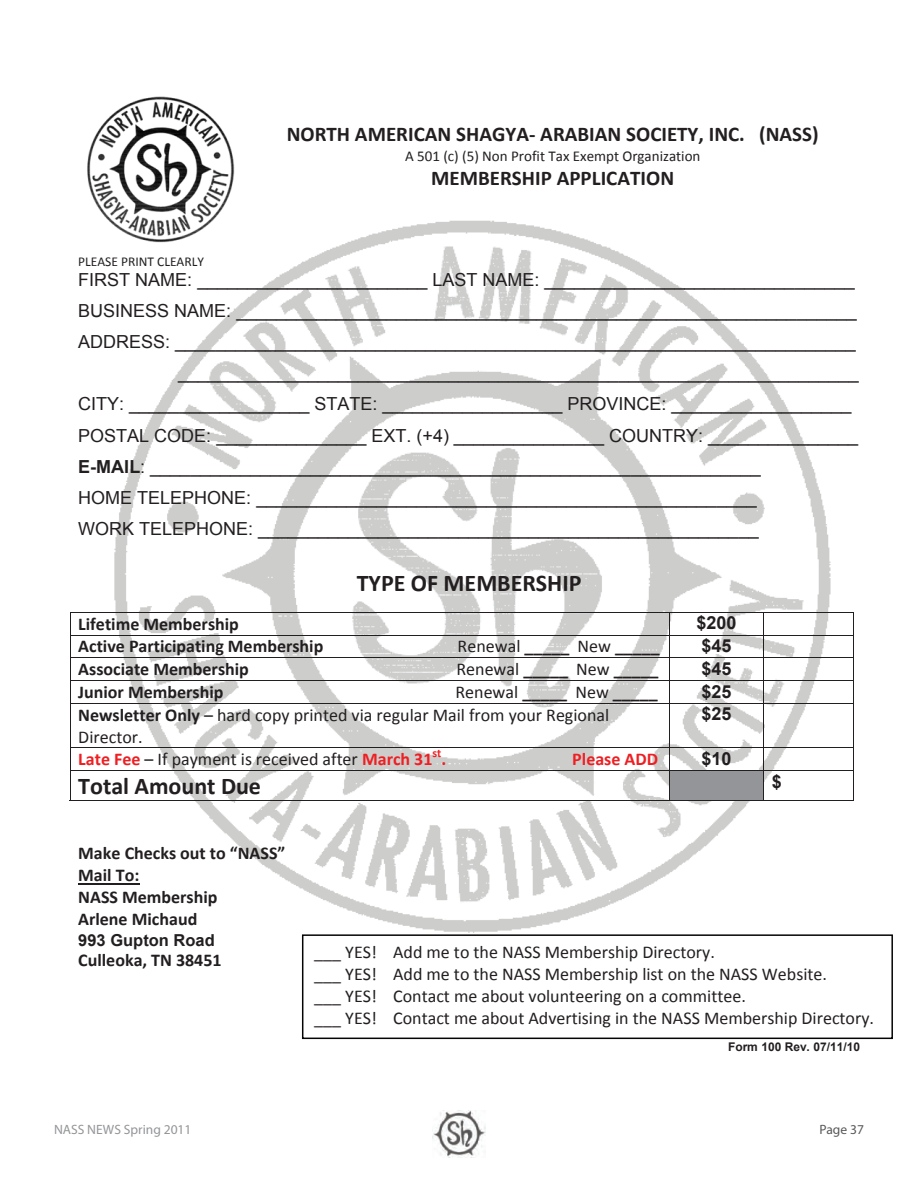
<style>
.page{position:relative;width:918px;height:1188px;background:#fff}
.page>*{position:absolute;margin:0;border:0;box-sizing:border-box;transform-origin:0 0}
.t1{font:700 24px "Calibri";color:#231f20}
.t2{font:700 21px "Calibri";color:#231f20}
.t3{font:18px "Arial";color:#231f20}
.t4{font:18px/21.9px "Calibri";color:#231f20}
.t5{font:700 18px/22px "Calibri";color:#231f20}
.t6{font:700 18px "Arial";color:#231f20}
.t7{font:700 18px "Calibri";color:#ee1f23}
.t8{font:700 16.5px "Arial";color:#231f20}
.t9{font:15px "Calibri";color:#231f20}
.t10{font:13.5px "Myriad Pro";color:#939598}
.t11{font:13.5px "Calibri";color:#231f20}
.t12{font:13.5px "Myriad Pro";color:#57585a}
.t13{font:700 12px "Arial";color:#231f20}
.t14{font:700 12px "Calibri";color:#ee1f23}
.s1{font-weight:700}
.s2{font-weight:700;color:#ee1f23}
</style>
<div class="page">
<img style="left:432px;top:1111px;width:54px;height:46px">
<img style="left:79px;top:220px;width:774px;height:727px">
<img style="left:80px;top:96px;width:160px;height:149px">
<hr style="left:78px;top:883px;width:61px;height:2px;background:#231f20">
<hr style="left:70px;top:612px;width:784px;height:1px;background:#231f20">
<hr style="left:70px;top:635px;width:784px;height:1px;background:#231f20">
<hr style="left:70px;top:657px;width:784px;height:1px;background:#231f20">
<hr style="left:70px;top:680px;width:784px;height:1px;background:#231f20">
<svg style="left:70px;top:613px;width:1px;height:90px"></svg>
<svg style="left:669px;top:613px;width:1px;height:90px"></svg>
<svg style="left:763px;top:613px;width:1px;height:90px"></svg>
<svg style="left:853px;top:613px;width:1px;height:90px"></svg>
<hr style="left:70px;top:703px;width:784px;height:1px;background:#231f20">
<hr style="left:70px;top:704px;width:1px;height:44px;background:#231f20">
<hr style="left:669px;top:704px;width:1px;height:44px;background:#231f20">
<hr style="left:763px;top:704px;width:1px;height:44px;background:#231f20">
<hr style="left:853px;top:704px;width:1px;height:44px;background:#231f20">
<hr style="left:70px;top:748px;width:784px;height:1px;background:#231f20">
<svg style="left:70px;top:749px;width:1px;height:21px"></svg>
<svg style="left:669px;top:749px;width:1px;height:21px"></svg>
<svg style="left:763px;top:749px;width:1px;height:21px"></svg>
<svg style="left:853px;top:749px;width:1px;height:21px"></svg>
<div style="left:670px;top:771px;width:93px;height:29px;background:#939598"></div>
<hr style="left:70px;top:770px;width:784px;height:1px;background:#231f20">
<hr style="left:70px;top:771px;width:1px;height:30px;background:#231f20">
<hr style="left:70px;top:800px;width:599px;height:1px;background:#231f20">
<hr style="left:669px;top:771px;width:1px;height:30px;background:#231f20">
<hr style="left:670px;top:800px;width:93px;height:1px;background:#231f20">
<hr style="left:763px;top:771px;width:1px;height:30px;background:#231f20">
<hr style="left:764px;top:800px;width:89px;height:1px;background:#231f20">
<hr style="left:853px;top:771px;width:1px;height:30px;background:#231f20">
<div style="left:303px;top:935px;width:589px;height:103px;background:#fff"></div>
<div style="left:302px;top:934px;width:591px;height:105px;border:2px solid #040503"></div>
<p class="t2" style="left:287px;top:121px;width:533px">NORTH AMERICAN SHAGYA‐ ARABIAN SOCIETY, INC. (NASS)</p>
<p class="t9" style="left:405px;top:147px;width:297px">A 501 (c) (5) Non Profit Tax Exempt Organization</p>
<p class="t2" style="left:431px;top:165px;width:244px">MEMBERSHIP APPLICATION</p>
<p class="t11" style="left:78px;top:253px;width:127px">PLEASE PRINT CLEARLY</p>
<p class="t3" style="left:78px;top:268px;width:778px">FIRST NAME: _______________________ LAST NAME: _______________________________</p>
<p class="t3" style="left:78px;top:299px;width:780px">BUSINESS NAME: ______________________________________________________________</p>
<p class="t3" style="left:78px;top:330px;width:779px">ADDRESS: ____________________________________________________________________</p>
<p class="t3" style="left:178px;top:361px;width:682px">____________________________________________________________________</p>
<p class="t3" style="left:78px;top:392px;width:775px">CITY: __________________ STATE: __________________ PROVINCE: __________________</p>
<p class="t3" style="left:78px;top:423px;width:782px">POSTAL CODE: _______________ EXT. (+4) _______________ COUNTRY: _______________</p>
<p class="t3" style="left:78px;top:454px;width:684px"><span class="s1">E-MAIL</span>: _____________________________________________________________</p>
<p class="t3" style="left:78px;top:486px;width:680px">HOME TELEPHONE: __________________________________________________</p>
<p class="t3" style="left:78px;top:517px;width:682px">WORK TELEPHONE: __________________________________________________</p>
<h1 class="t1" style="left:357px;top:568px;width:226px">TYPE OF MEMBERSHIP</h1>
<p class="t5" style="left:78px;top:612px;width:162px">Lifetime Membership</p>
<p class="t6" style="left:697px;top:611px;width:42px">$200</p>
<p class="t5" style="left:78px;top:635px;width:247px">Active Participating Membership</p>
<p class="t4" style="left:458px;top:635px;width:204px">Renewal <span class="s1">_____</span> New <span class="s1">_____</span></p>
<p class="t6" style="left:701px;top:634px;width:32px">$45</p>
<p class="t5" style="left:78px;top:657px;width:172px">Associate Membership</p>
<p class="t4" style="left:456px;top:657px;width:204px">Renewal <span class="s1">_____</span> New <span class="s1">_____</span></p>
<p class="t6" style="left:701px;top:657px;width:32px">$45</p>
<p class="t5" style="left:78px;top:680px;width:147px">Junior Membership</p>
<p class="t4" style="left:455px;top:680px;width:204px">Renewal <span class="s1">_____</span> New <span class="s1">_____</span></p>
<p class="t6" style="left:701px;top:679px;width:32px">$25</p>
<p class="t4" style="left:78px;top:703px;width:533px"><span class="s1">Newsletter Only</span> – hard copy printed via regular Mail from your Regional<br>Director.</p>
<p class="t6" style="left:701px;top:702px;width:32px">$25</p>
<p class="t4" style="left:78px;top:748px;width:356px"><span class="s2">Late Fee</span> – If payment is received after <span class="s2">March 31</span></p>
<p class="t14" style="left:432px;top:746px;width:10px">st</p>
<p class="t7" style="left:441px;top:748px;width:6px">.</p>
<p class="t7" style="left:572px;top:748px;width:87px">Please ADD</p>
<p class="t6" style="left:701px;top:747px;width:32px">$10</p>
<h1 class="t1" style="left:78px;top:771px;width:184px">Total Amount Due</h1>
<p class="t6" style="left:772px;top:769px;width:12px">$</p>
<p class="t5" style="left:78px;top:842px;width:209px">Make Checks out to “NASS”<br>Mail To:<br>NASS Membership<br>Arlene Michaud</p>
<p class="t8" style="left:78px;top:929px;width:138px">993 Gupton Road</p>
<p class="t5" style="left:78px;top:949px;width:145px">Culleoka, TN 38451</p>
<p class="t4" style="left:314px;top:941px;width:561px">___ YES! Add me to the NASS Membership Directory.<br>___ YES! Add me to the NASS Membership list on the NASS Website.<br>___ YES! Contact me about volunteering on a committee.<br>___ YES! Contact me about Advertising in the NASS Membership Directory.</p>
<p class="t13" style="left:728px;top:1039px;width:134px">Form 100 Rev. 07/11/10</p>
<p class="t10" style="left:54px;top:1121px;width:139px">NASS NEWS Spring 2011</p>
<p class="t12" style="left:820px;top:1121px;width:46px">Page 37</p>
</div>
